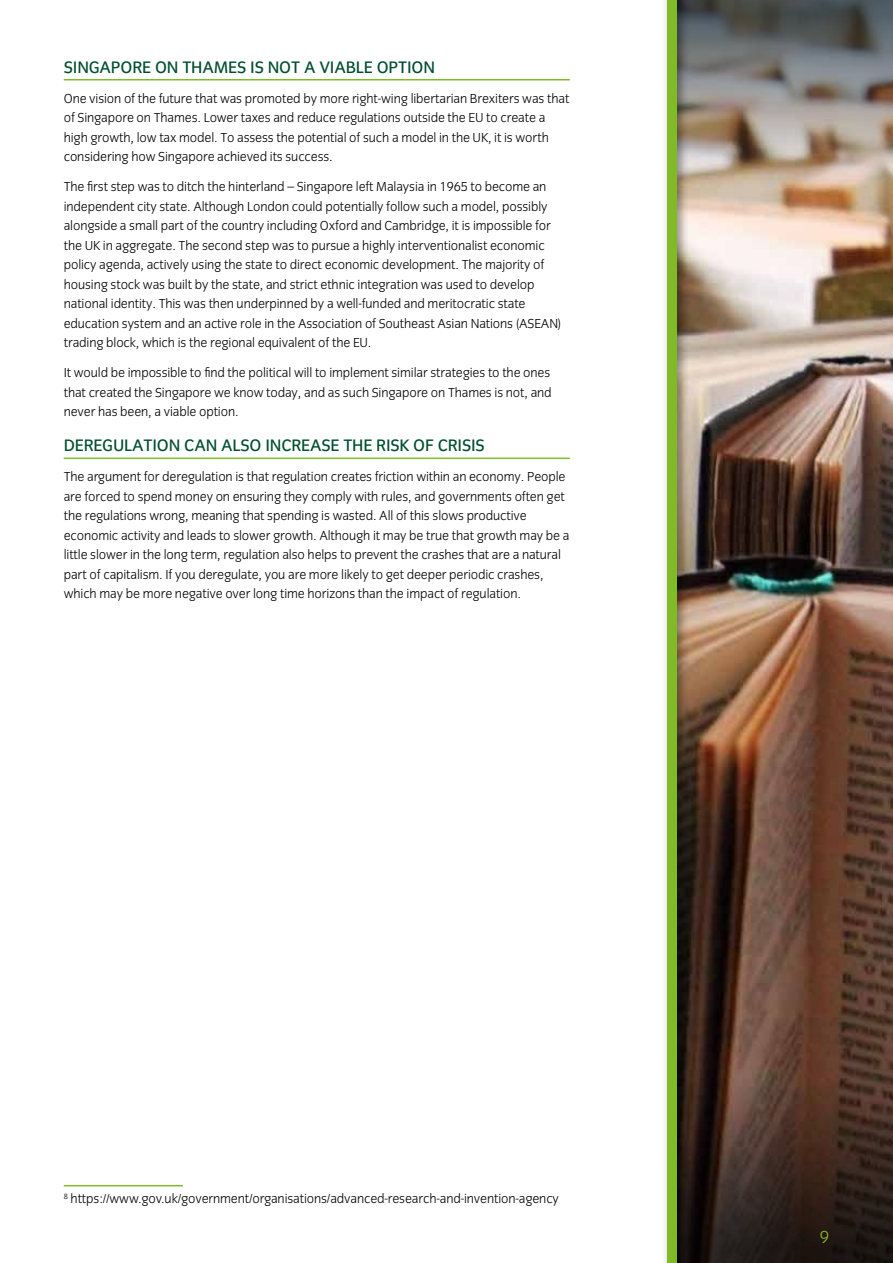
<style>
.page{position:relative;width:893px;height:1263px;background:#fff}
.page>*{position:absolute;margin:0;border:0;box-sizing:border-box;transform-origin:0 0}
.t1{font:18px "Congress Sans Light Std";color:#80ba27}
.t2{font:17.25px "Congress Sans Std";letter-spacing:-.01em;color:#004f2e}
.t3{font:13.5px/19.5px "Congress Sans Light Std";letter-spacing:-.01em;color:#000}
</style>
<div class="page">
<img style="left:689px;top:303px;width:204px;height:657px">
<svg style="left:689px;top:960px;width:204px;height:303px;background:#452f25"></svg>
<img style="left:689px;top:0;width:204px;height:303px">
<div style="left:662px;top:0;width:27px;height:1263px;background:#000;opacity:.45"></div>
<div style="left:668px;top:0;width:9px;height:1263px;background:#80ba27"></div>
<hr style="left:64px;top:79px;width:506px;height:1px;background:#80ba27">
<hr style="left:64px;top:458px;width:506px;height:1px;background:#80ba27">
<hr style="left:64px;top:1185px;width:119px;height:1px;background:#80ba27">
<p class="t2" style="left:64px;top:57px;width:373px">SINGAPORE ON THAMES IS NOT A VIABLE OPTION</p>
<p class="t3" style="left:64px;top:89px;width:507px">One vision of the future that was promoted by more right-wing libertarian Brexiters was that of Singapore on Thames. Lower taxes and reduce regulations outside the EU to create a high growth, low tax model. To assess the potential of such a model in the UK, it is worth considering how Singapore achieved its success.</p>
<p class="t3" style="left:64px;top:177px;width:499px">The first step was to ditch the hinterland – Singapore left Malaysia in 1965 to become an independent city state. Although London could potentially follow such a model, possibly alongside a small part of the country including Oxford and Cambridge, it is impossible for the UK in aggregate. The second step was to pursue a highly interventionalist economic policy agenda, actively using the state to direct economic development. The majority of housing stock was built by the state, and strict ethnic integration was used to develop national identity. This was then underpinned by a well-funded and meritocratic state education system and an active role in the Association of Southeast Asian Nations (ASEAN) trading block, which is the regional equivalent of the EU.</p>
<p class="t3" style="left:64px;top:363px;width:489px;text-align:justify">It would be impossible to find the political will to implement similar strategies to the ones that created the Singapore we know today, and as such Singapore on Thames is not, and never has been, a viable option.</p>
<p class="t2" style="left:64px;top:436px;width:423px">DEREGULATION CAN ALSO INCREASE THE RISK OF CRISIS</p>
<p class="t3" style="left:64px;top:467px;width:507px">The argument for deregulation is that regulation creates friction within an economy. People are forced to spend money on ensuring they comply with rules, and governments often get the regulations wrong, meaning that spending is wasted. All of this slows productive economic activity and leads to slower growth. Although it may be true that growth may be a little slower in the long term, regulation also helps to prevent the crashes that are a natural part of capitalism. If you deregulate, you are more likely to get deeper periodic crashes, which may be more negative over long time horizons than the impact of regulation.</p>
<p class="t3" style="left:64px;top:1189px;width:497px"><sup>8</sup> https://www.gov.uk/government/organisations/advanced-research-and-invention-agency</p>
<h1 class="t1" style="left:820px;top:1227px;width:11px">9</h1>
</div>
